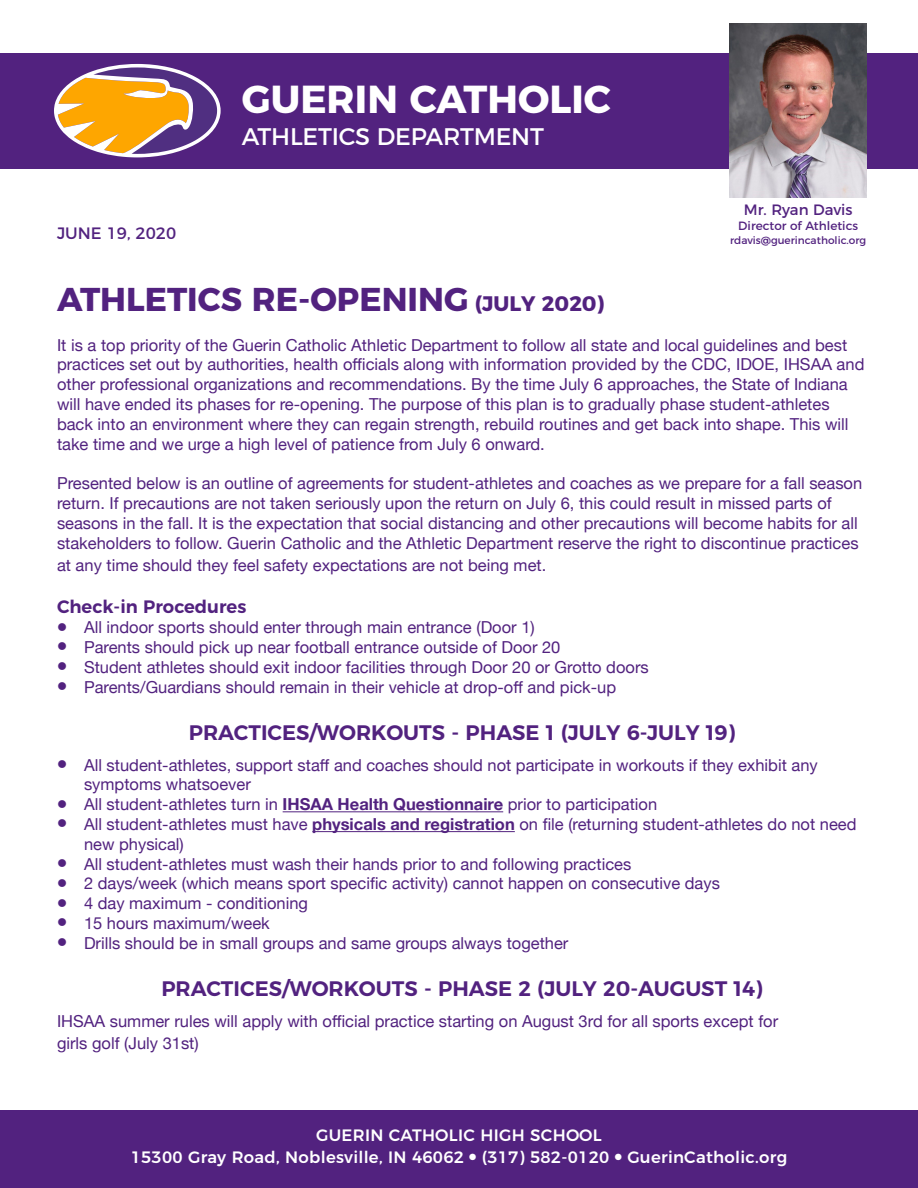
<style>
.page{position:relative;width:918px;height:1188px;background:#fff}
.page>*{position:absolute;margin:0;border:0;box-sizing:border-box;transform-origin:0 0}
.t1{font:700 39px "Montserrat";color:#fff}
.t2{font:700 33px "Montserrat";color:#52227f}
.t3{font:24px "Montserrat";letter-spacing:-.01em;color:#fff}
.t4{font:600 21px "Montserrat";color:#52227f}
.t5{font:600 18px "Montserrat";color:#52227f}
.t6{font:16.5px/19.8px "Helvetica Neue";color:#52227f}
.t7{font:500 16.5px "Montserrat";letter-spacing:.015em;color:#fff}
.t8{font:16.5px "Montserrat";color:#52227f}
.t9{font:15px "Montserrat";color:#52227f}
.t10{font:12px "Montserrat";color:#52227f}
.t11{font:10.5px "Montserrat";color:#52227f}
.s1{font-size:21px}
.s2{font-weight:700}
</style>
<div class="page">
<hr style="left:283px;top:811px;width:220px;height:1px;background:#52227f">
<hr style="left:312px;top:831px;width:203px;height:1px;background:#52227f">
<div style="left:0;top:53px;width:918px;height:116px;background:#52227f"></div>
<svg style="left:54px;top:64px;width:167px;height:93px"></svg>
<img style="left:729px;top:24px;width:138px;height:174px">
<div style="left:0;top:1110px;width:918px;height:78px;background:#52227f"></div>
<p class="t8" style="left:57px;top:220px;width:121px">JUNE 19, 2020</p>
<p class="t1" style="left:242px;top:67px;width:371px">GUERIN CATHOLIC</p>
<p class="t3" style="left:242px;top:117px;width:304px">ATHLETICS DEPARTMENT</p>
<p class="t9" style="left:744px;top:198px;width:110px">Mr. Ryan Davis</p>
<p class="t10" style="left:738px;top:216px;width:121px">Director of Athletics</p>
<p class="t11" style="left:730px;top:232px;width:138px">rdavis@guerincatholic.org</p>
<p class="t2" style="left:57px;top:272px;width:549px">ATHLETICS RE-OPENING <span class="s1">(JULY 2020)</span></p>
<p class="t6" style="left:57px;top:336px;width:809px">It is a top priority of the Guerin Catholic Athletic Department to follow all state and local guidelines and best practices set out by authorities, health officials along with information provided by the CDC, IDOE, IHSAA and other professional organizations and recommendations. By the time July 6 approaches, the State of Indiana will have ended its phases for re-opening. The purpose of this plan is to gradually phase student-athletes back into an environment where they can regain strength, rebuild routines and get back into shape. This will take time and we urge a high level of patience from July 6 onward.</p>
<p class="t6" style="left:57px;top:474px;width:807px">Presented below is an outline of agreements for student-athletes and coaches as we prepare for a fall season return. If precautions are not taken seriously upon the return on July 6, this could result in missed parts of seasons in the fall. It is the expectation that social distancing and other precautions will become habits for all stakeholders to follow. Guerin Catholic and the Athletic Department reserve the right to discontinue practices</p>
<p class="t6" style="left:57px;top:556px;width:491px">at any time should they feel safety expectations are not being met.</p>
<p class="t5" style="left:57px;top:592px;width:191px">Check-in Procedures</p>
<p class="t6" style="left:57px;top:618px;width:479px">● All indoor sports should enter through main entrance (Door 1)</p>
<p class="t6" style="left:57px;top:638px;width:505px">● Parents should pick up near football entrance outside of Door 20</p>
<p class="t6" style="left:57px;top:658px;width:593px">● Student athletes should exit indoor facilities through Door 20 or Grotto doors</p>
<p class="t6" style="left:57px;top:678px;width:561px">● Parents/Guardians should remain in their vehicle at drop-off and pick-up</p>
<p class="t4" style="left:189px;top:716px;width:548px">PRACTICES/WORKOUTS - PHASE 1 (JULY 6-JULY 19)</p>
<p class="t6" style="left:84px;top:756px;width:735px;text-indent:-27px">● All student-athletes, support staff and coaches should not participate in workouts if they exhibit any symptoms whatsoever</p>
<p class="t6" style="left:57px;top:795px;width:602px">● All student-athletes turn in <span class="s2">IHSAA Health Questionnaire</span> prior to participation</p>
<p class="t6" style="left:84px;top:815px;width:774px;text-indent:-27px">● All student-athletes must have <span class="s2">physicals and registration</span> on file (returning student-athletes do not need new physical)</p>
<p class="t6" style="left:57px;top:855px;width:576px">● All student-athletes must wash their hands prior to and following practices</p>
<p class="t6" style="left:57px;top:875px;width:664px">● 2 days/week (which means sport specific activity) cannot happen on consecutive days</p>
<p class="t6" style="left:57px;top:894px;width:253px">● 4 day maximum - conditioning</p>
<p class="t6" style="left:57px;top:914px;width:214px">● 15 hours maximum/week</p>
<p class="t6" style="left:57px;top:934px;width:513px">● Drills should be in small groups and same groups always together</p>
<p class="t4" style="left:161px;top:972px;width:603px">PRACTICES/WORKOUTS - PHASE 2 (JULY 20-AUGUST 14)</p>
<p class="t6" style="left:57px;top:1011px;width:723px;line-height:22.5px">IHSAA summer rules will apply with official practice starting on August 3rd for all sports except for girls golf (July 31st)</p>
<p class="t7" style="left:316px;top:1122px;width:287px">GUERIN CATHOLIC HIGH SCHOOL</p>
<p class="t7" style="left:131px;top:1144px;width:658px">15300 Gray Road, Noblesville, IN 46062 ● (317) 582-0120 ● GuerinCatholic.org</p>
</div>
